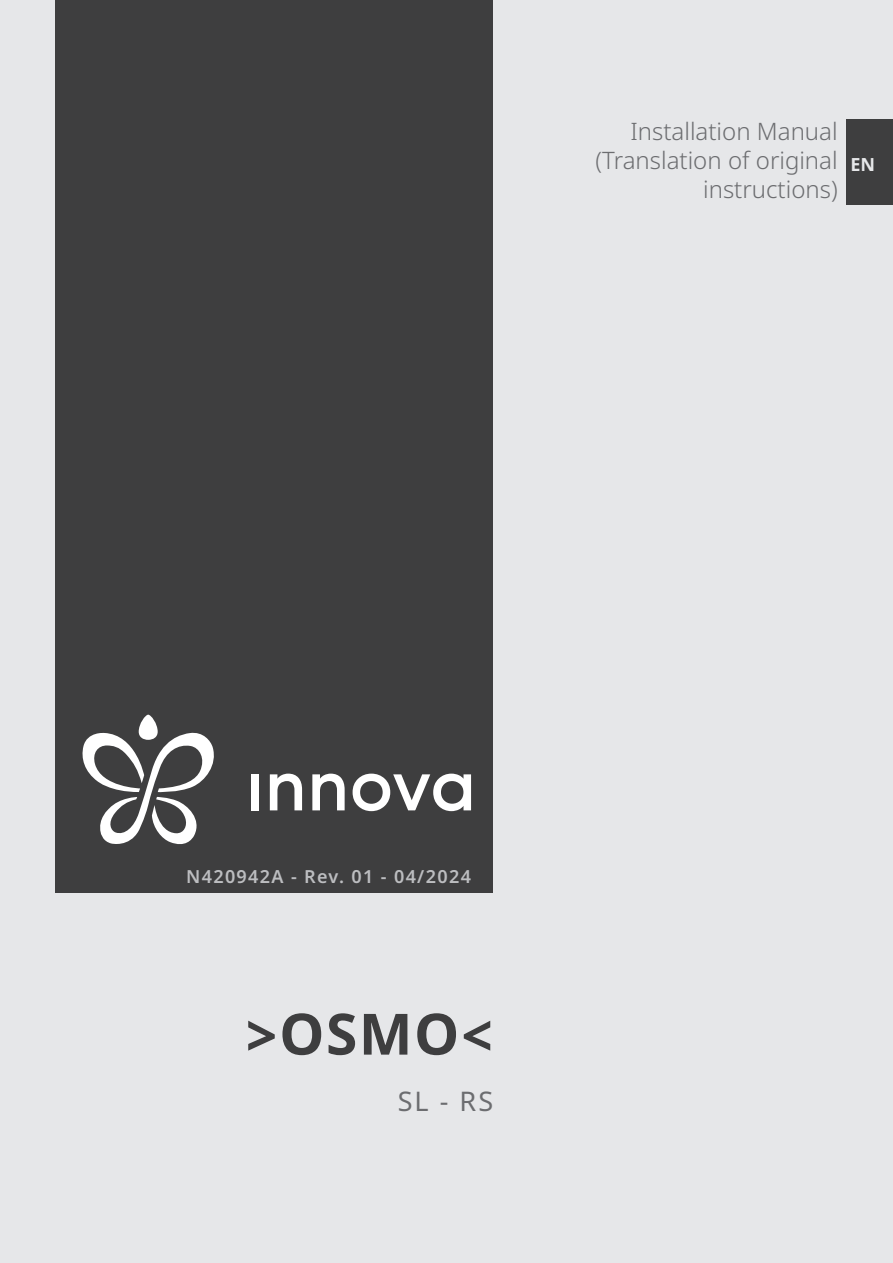
<style>
.page{position:relative;width:893px;height:1263px;background:#e6e7e9}
.page>*{position:absolute;margin:0;border:0;box-sizing:border-box;transform-origin:0 0}
.t1{font:700 57px "Noto Sans";color:#3e3e3f}
.t2{font:27px "Noto Sans";color:#6c6d70}
.t3{font:300 24px/28.8px "Noto Sans";color:#6c6d70;text-align:right}
.t4{font:600 18px "Noto Sans";letter-spacing:.075em;color:#bcbdc0}
.t5{font:700 18px "Noto Sans";color:#e6e7e9}
</style>
<div class="page">
<div style="left:55px;top:0;width:438px;height:893px;background:#3e3e3f"></div>
<div style="left:846px;top:119px;width:47px;height:85px;background:#3e3e3f"></div>
<div style="left:252px;top:774px;width:7px;height:36px;background:#fff"></div>
<svg style="left:270px;top:774px;width:32px;height:36px"></svg>
<svg style="left:312px;top:774px;width:33px;height:36px"></svg>
<svg style="left:353px;top:774px;width:118px;height:37px"></svg>
<svg style="left:83px;top:715px;width:131px;height:129px"></svg>
<p class="t3" style="left:596px;top:118px;width:244px">Installation Manual (Translation of original instructions)</p>
<p class="t5" style="left:850px;top:151px;width:26px">EN</p>
<p class="t4" style="left:186px;top:863px;width:286px">N420942A - Rev. 01 - 04/2024</p>
<h1 class="t1" style="left:245px;top:994px;width:250px">&gt;OSMO&lt;</h1>
<p class="t2" style="left:398px;top:1082px;width:97px">SL - RS</p>
</div>
